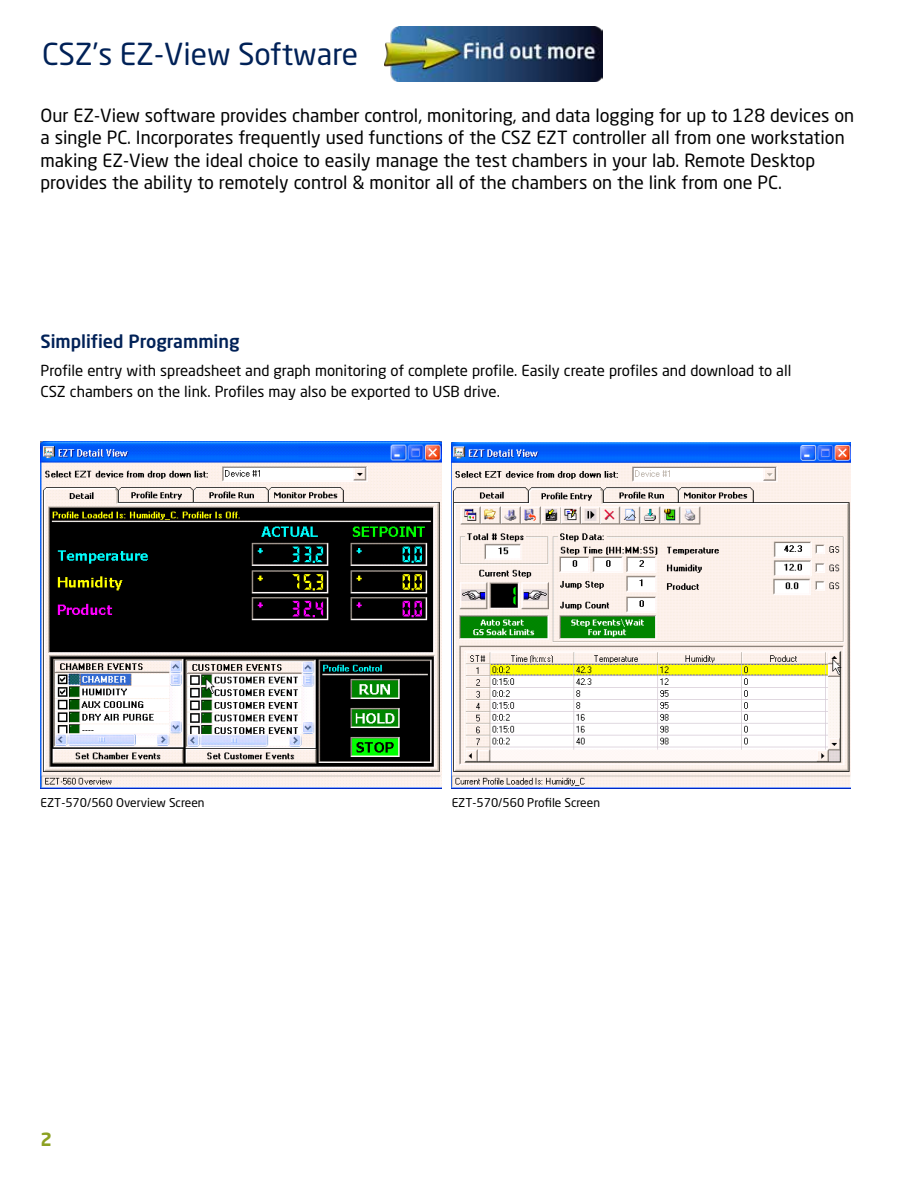
<style>
.page{position:relative;width:918px;height:1188px;background:#fff}
.page>*{position:absolute;margin:0;border:0;box-sizing:border-box;transform-origin:0 0}
.t1{font:30px "Neo Sans Std";color:#002157}
.t2{font:18px/22.5px "Neo Sans Std";color:#000}
.t3{font:500 18px "Neo Sans Std";color:#002157}
.t4{font:700 18px "Neo Sans Std";color:#8ca122}
.t5{font:15px/21px "Neo Sans Std";color:#000}
.t6{font:12px "Neo Sans Std";color:#000}
</style>
<div class="page">
<img style="left:384px;top:26px;width:219px;height:56px">
<img style="left:452px;top:443px;width:399px;height:345px">
<img style="left:41px;top:442px;width:400px;height:346px">
<p class="t1" style="left:42px;top:36px;width:318px">CSZ’s EZ-View Software</p>
<p class="t2" style="left:40px;top:104px;width:815px">Our EZ-View software provides chamber control, monitoring, and data logging for up to 128 devices on a single PC. Incorporates frequently used functions of the CSZ EZT controller all from one workstation making EZ-View the ideal choice to easily manage the test chambers in your lab. Remote Desktop provides the ability to remotely control &amp; monitor all of the chambers on the link from one PC.</p>
<p class="t3" style="left:40px;top:330px;width:201px">Simplified Programming</p>
<p class="t5" style="left:40px;top:359px;width:752px">Profile entry with spreadsheet and graph monitoring of complete profile. Easily create profiles and download to all<br>CSZ chambers on the link. Profiles may also be exported to USB drive.</p>
<p class="t6" style="left:40px;top:795px;width:166px">EZT-570/560 Overview Screen</p>
<p class="t6" style="left:452px;top:795px;width:150px">EZT-570/560 Profile Screen</p>
<p class="t4" style="left:40px;top:1127px;width:13px">2</p>
</div>
